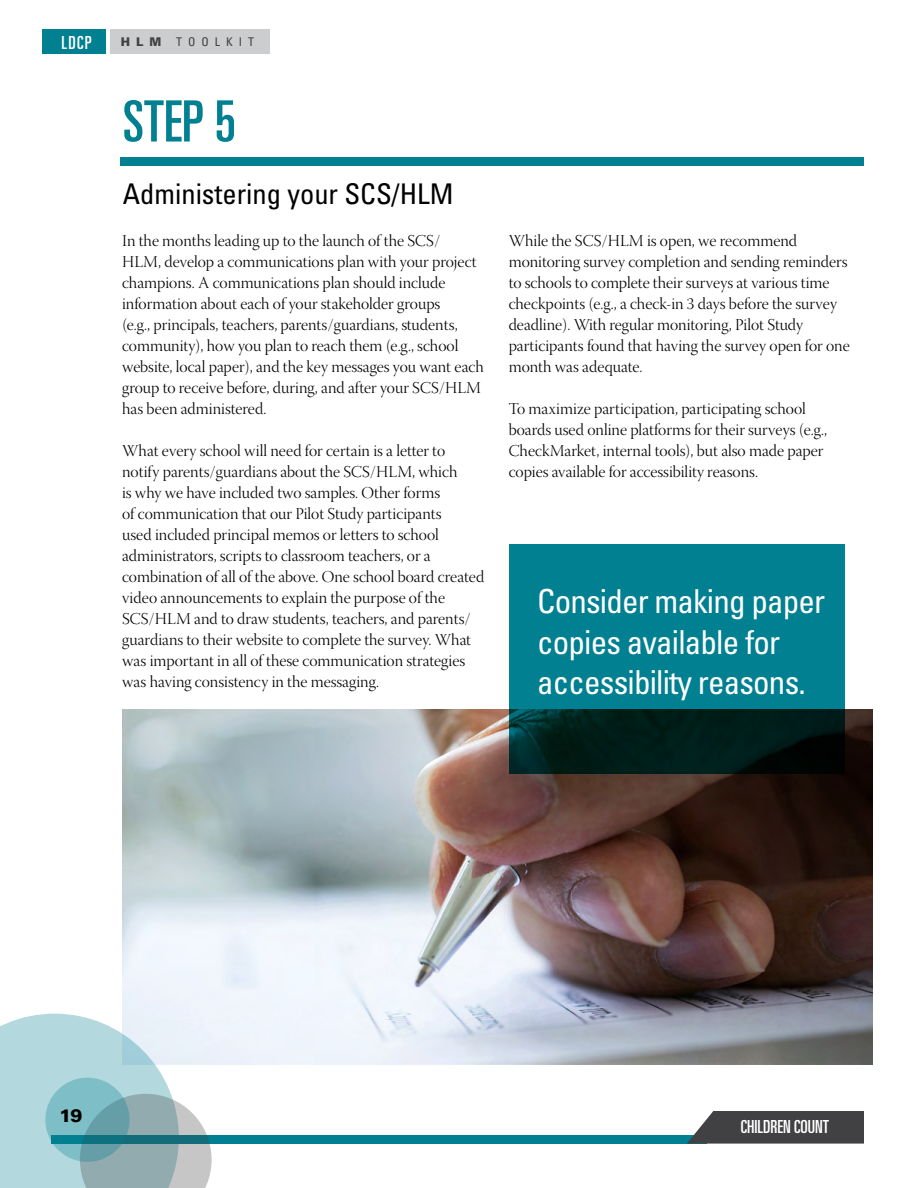
<style>
.page{position:relative;width:918px;height:1188px;background:#fff}
.page>*{position:absolute;margin:0;border:0;box-sizing:border-box;transform-origin:0 0}
.t1{font:ultra-condensed 57px "Univers LT Std";color:#008091}
.t2{font:condensed 33px/40.5px "Univers LT Std";letter-spacing:-.025em;color:#fff}
.t3{font:condensed 28.5px "Univers LT Std";color:#000}
.t4{font:ultra-condensed 18px "Univers LT Std";color:#fff}
.t5{font:900 18px "Univers LT Std";color:#000}
.t6{font:16.5px/21px "Warnock Pro Light Disp";color:#000}
.t7{font:condensed 12px "Univers LT Std";letter-spacing:.5em;color:#414042}
.s1{font-weight:900;font-stretch:normal}
</style>
<div class="page">
<img style="left:122px;top:710px;width:750px;height:355px">
<div style="left:52px;top:1135px;width:655px;height:9px;background:#008091"></div>
<svg style="left:687px;top:1111px;width:177px;height:33px;background:#4f4f51"></svg>
<svg style="left:0;top:1014px;width:212px;height:174px;background:#b8d3d8"></svg>
<svg style="left:45px;top:1078px;width:85px;height:84px;background:#68acb5"></svg>
<div style="left:42px;top:29px;width:64px;height:25px;background:#008091"></div>
<div style="left:111px;top:29px;width:159px;height:25px;background:#cbcdcf"></div>
<div style="left:121px;top:158px;width:743px;height:8px;background:#008091"></div>
<svg style="left:509px;top:544px;width:336px;height:230px;background:#00646f"></svg>
<p class="t4" style="left:62px;top:32px;width:32px">LDCP</p>
<p class="t7" style="left:121px;top:34px;width:135px"><span class="s1">HLM</span> TOOLKIT</p>
<h1 class="t1" style="left:123px;top:89px;width:115px">STEP 5</h1>
<h3 class="t3" style="left:123px;top:176px;width:332px">Administering your SCS/HLM</h3>
<p class="t6" style="left:122px;top:231px;width:363px">In the months leading up to the launch of the SCS/<br>HLM, develop a communications plan with your project champions. A communications plan should include information about each of your stakeholder groups<br>(e.g., principals, teachers, parents/guardians, students, community), how you plan to reach them (e.g., school website, local paper), and the key messages you want each group to receive before, during, and after your SCS/HLM has been administered.</p>
<p class="t6" style="left:122px;top:441px;width:364px">What every school will need for certain is a letter to notify parents/guardians about the SCS/HLM, which<br>is why we have included two samples. Other forms<br>of communication that our Pilot Study participants<br>used included principal memos or letters to school administrators, scripts to classroom teachers, or a combination of all of the above. One school board created video announcements to explain the purpose of the SCS/HLM and to draw students, teachers, and parents/ guardians to their website to complete the survey. What was important in all of these communication strategies was having consistency in the messaging.</p>
<p class="t6" style="left:509px;top:231px;width:343px">While the SCS/HLM is open, we recommend monitoring survey completion and sending reminders to schools to complete their surveys at various time checkpoints (e.g., a check-in 3 days before the survey deadline). With regular monitoring, Pilot Study participants found that having the survey open for one month was adequate.</p>
<p class="t6" style="left:509px;top:399px;width:320px">To maximize participation, participating school boards used online platforms for their surveys (e.g., CheckMarket, internal tools), but also made paper copies available for accessibility reasons.</p>
<h2 class="t2" style="left:537px;top:581px;width:289px">Consider making paper copies available for accessibility reasons.</h2>
<p class="t5" style="left:59px;top:1104px;width:25px">19</p>
<p class="t4" style="left:741px;top:1116px;width:90px">CHILDREN COUNT</p>
</div>
